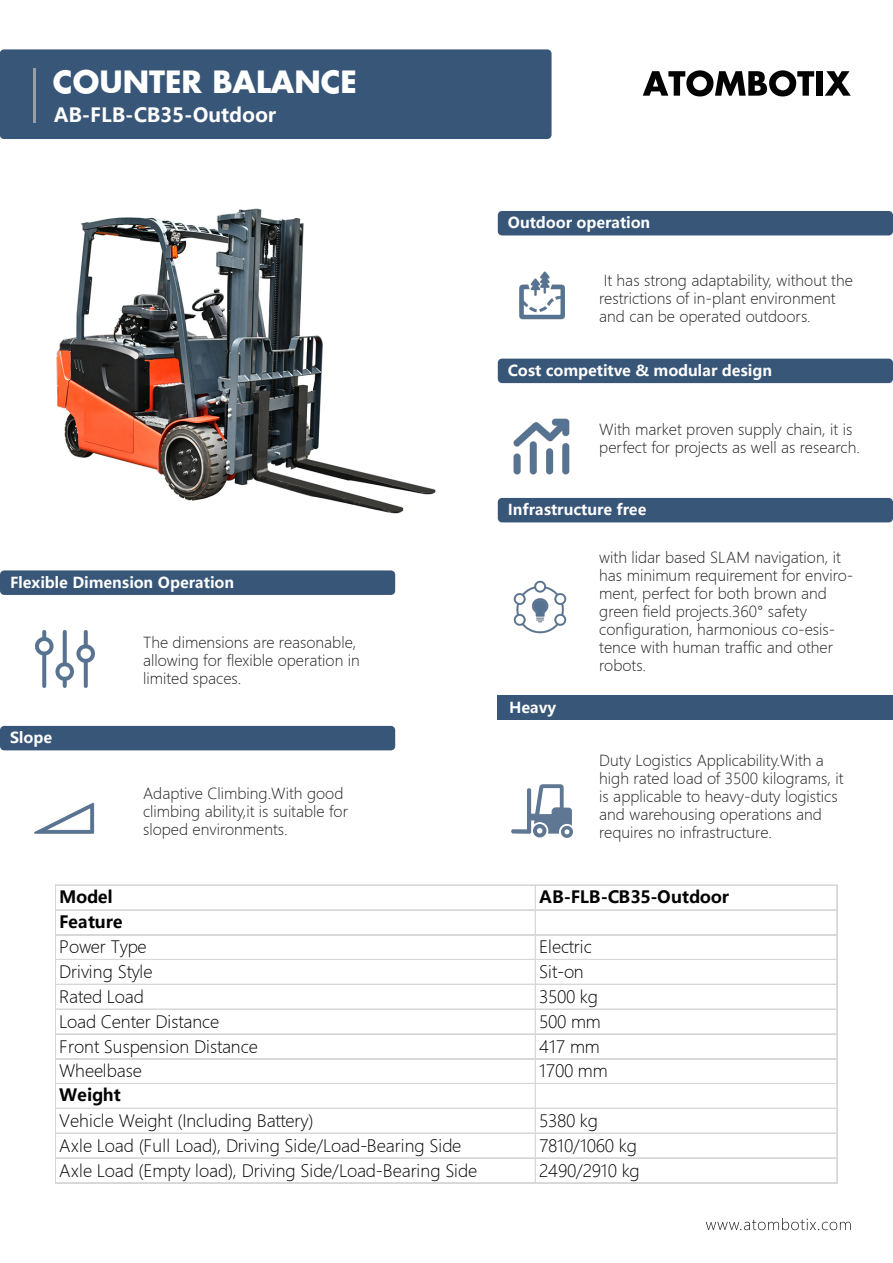
<style>
.page{position:relative;width:893px;height:1263px;background:#fff}
.page>*{position:absolute;margin:0;border:0;box-sizing:border-box;transform-origin:0 0}
.t1{font:700 30px "Futura";color:#fff}
.t2{font:700 19.5px "Microsoft Ya Hei";color:#fff}
.t3{font:300 16.8px "Microsoft Ya Hei";letter-spacing:-.005em;color:#030303}
.t4{font:700 16.8px "Microsoft Ya Hei";letter-spacing:-.01em;color:#030303}
.t5{font:300 16.8px "Microsoft Ya Hei";letter-spacing:-.025em;color:#030303}
.t6{font:300 15px/18px "Microsoft Ya Hei";color:#231f20}
.t7{font:700 15px "Microsoft Ya Hei";color:#fff}
</style>
<div class="page">
<img style="left:56px;top:208px;width:380px;height:306px">
<div style="left:0;top:49px;width:552px;height:90px;background:#385678;border-radius:4px"></div>
<hr style="left:33px;top:68px;width:3px;height:55px;background:#9c9da0">
<svg style="left:706px;top:1218px;width:145px;height:12px"></svg>
<svg style="left:643px;top:70px;width:171px;height:26px"></svg>
<div style="left:816px;top:71px;width:7px;height:25px;background:#030303"></div>
<svg style="left:825px;top:71px;width:26px;height:25px"></svg>
<div style="left:0;top:570px;width:395px;height:25px;background:#385678;border-radius:4px"></div>
<div style="left:498px;top:695px;width:395px;height:25px;background:#385678"></div>
<div style="left:498px;top:211px;width:395px;height:24px;background:#385678;border-radius:4px"></div>
<div style="left:498px;top:359px;width:395px;height:24px;background:#385678;border-radius:4px"></div>
<div style="left:0;top:726px;width:395px;height:24px;background:#385678;border-radius:4px"></div>
<div style="left:498px;top:498px;width:395px;height:24px;background:#385678;border-radius:4px"></div>
<svg style="left:511px;top:784px;width:62px;height:54px"></svg>
<hr style="left:55px;top:885px;width:782px;height:1px;background:#d7d7d8">
<hr style="left:55px;top:909px;width:782px;height:1px;background:#d7d7d8">
<hr style="left:55px;top:910px;width:782px;height:1px;background:#d7d7d8">
<hr style="left:55px;top:934px;width:782px;height:1px;background:#d7d7d8">
<hr style="left:55px;top:959px;width:782px;height:1px;background:#d7d7d8">
<hr style="left:55px;top:984px;width:782px;height:1px;background:#d7d7d8">
<hr style="left:55px;top:1009px;width:782px;height:1px;background:#d7d7d8">
<hr style="left:55px;top:1033px;width:782px;height:1px;background:#d7d7d8">
<hr style="left:55px;top:1034px;width:782px;height:1px;background:#d7d7d8">
<hr style="left:55px;top:1058px;width:782px;height:1px;background:#d7d7d8">
<hr style="left:55px;top:1083px;width:782px;height:1px;background:#d7d7d8">
<hr style="left:55px;top:1108px;width:782px;height:1px;background:#d7d7d8">
<hr style="left:55px;top:1133px;width:782px;height:1px;background:#d7d7d8">
<hr style="left:55px;top:1157px;width:782px;height:1px;background:#d7d7d8">
<hr style="left:55px;top:1158px;width:782px;height:1px;background:#d7d7d8">
<hr style="left:55px;top:1182px;width:782px;height:1px;background:#d7d7d8">
<hr style="left:55px;top:885px;width:1px;height:298px;background:#d7d7d8">
<hr style="left:535px;top:885px;width:1px;height:298px;background:#d7d7d8">
<hr style="left:836px;top:885px;width:1px;height:298px;background:#d7d7d8">
<hr style="left:837px;top:885px;width:1px;height:298px;background:#d7d7d8">
<img style="left:519px;top:271px;width:46px;height:49px">
<img style="left:35px;top:630px;width:60px;height:58px">
<img style="left:35px;top:802px;width:59px;height:32px">
<img style="left:513px;top:418px;width:57px;height:57px">
<img style="left:513px;top:580px;width:54px;height:54px">
<svg style="left:838px;top:499px;width:55px;height:24px"></svg>
<h1 class="t1" style="left:53px;top:61px;width:306px">COUNTER BALANCE</h1>
<h2 class="t2" style="left:54px;top:101px;width:224px">AB-FLB-CB35-Outdoor</h2>
<p class="t7" style="left:10px;top:572px;width:226px">Flexible Dimension Operation</p>
<p class="t7" style="left:10px;top:727px;width:44px">Slope</p>
<p class="t6" style="left:143px;top:633px;width:218px">The dimensions are reasonable, allowing for flexible operation in limited spaces.</p>
<p class="t6" style="left:143px;top:784px;width:206px">Adaptive Climbing.With good climbing ability,it is suitable for sloped environments.</p>
<p class="t7" style="left:508px;top:212px;width:144px">Outdoor operation</p>
<p class="t6" style="left:599px;top:271px;width:255px">It has strong adaptability, without the restrictions of in-plant environment and can be operated outdoors.</p>
<p class="t7" style="left:508px;top:360px;width:266px">Cost competitve &amp; modular design</p>
<p class="t6" style="left:599px;top:420px;width:262px">With market proven supply chain, it is perfect for projects as well as research.</p>
<p class="t7" style="left:508px;top:499px;width:140px">Infrastructure free</p>
<p class="t7" style="left:509px;top:697px;width:48px">Heavy</p>
<p class="t6" style="left:599px;top:548px;width:256px">with lidar based SLAM navigation, it has minimum requirement for enviro&shy;ment, perfect for both brown and green field projects.360° safety configuration, harmonious co-esis&shy;tence with human traffic and other robots.</p>
<p class="t6" style="left:599px;top:751px;width:246px">Duty Logistics Applicability.With a high rated load of 3500 kilograms, it is applicable to heavy-duty logistics and warehousing operations and requires no infrastructure.</p>
<p class="t4" style="left:59px;top:885px;width:55px">Model</p>
<p class="t4" style="left:539px;top:885px;width:191px">AB-FLB-CB35-Outdoor</p>
<p class="t4" style="left:59px;top:910px;width:65px">Feature</p>
<p class="t3" style="left:59px;top:936px;width:89px">Power Type</p>
<p class="t3" style="left:539px;top:936px;width:54px">Electric</p>
<p class="t3" style="left:59px;top:961px;width:95px">Driving Style</p>
<p class="t3" style="left:539px;top:961px;width:46px">Sit-on</p>
<p class="t3" style="left:59px;top:986px;width:86px">Rated Load</p>
<p class="t3" style="left:539px;top:986px;width:60px">3500 kg</p>
<p class="t3" style="left:59px;top:1010px;width:162px">Load Center Distance</p>
<p class="t3" style="left:539px;top:1010px;width:63px">500 mm</p>
<p class="t3" style="left:59px;top:1035px;width:200px">Front Suspension Distance</p>
<p class="t3" style="left:539px;top:1035px;width:62px">417 mm</p>
<p class="t3" style="left:59px;top:1060px;width:84px">Wheelbase</p>
<p class="t3" style="left:539px;top:1060px;width:70px">1700 mm</p>
<p class="t4" style="left:59px;top:1083px;width:63px">Weight</p>
<p class="t3" style="left:59px;top:1110px;width:256px">Vehicle Weight (Including Battery)</p>
<p class="t3" style="left:539px;top:1110px;width:60px">5380 kg</p>
<p class="t3" style="left:59px;top:1134px;width:404px">Axle Load (Full Load), Driving Side/Load-Bearing Side</p>
<p class="t3" style="left:539px;top:1134px;width:99px">7810/1060 kg</p>
<p class="t3" style="left:59px;top:1159px;width:420px">Axle Load (Empty load), Driving Side/Load-Bearing Side</p>
<p class="t5" style="left:539px;top:1159px;width:102px">2490/2910 kg</p>
</div>
